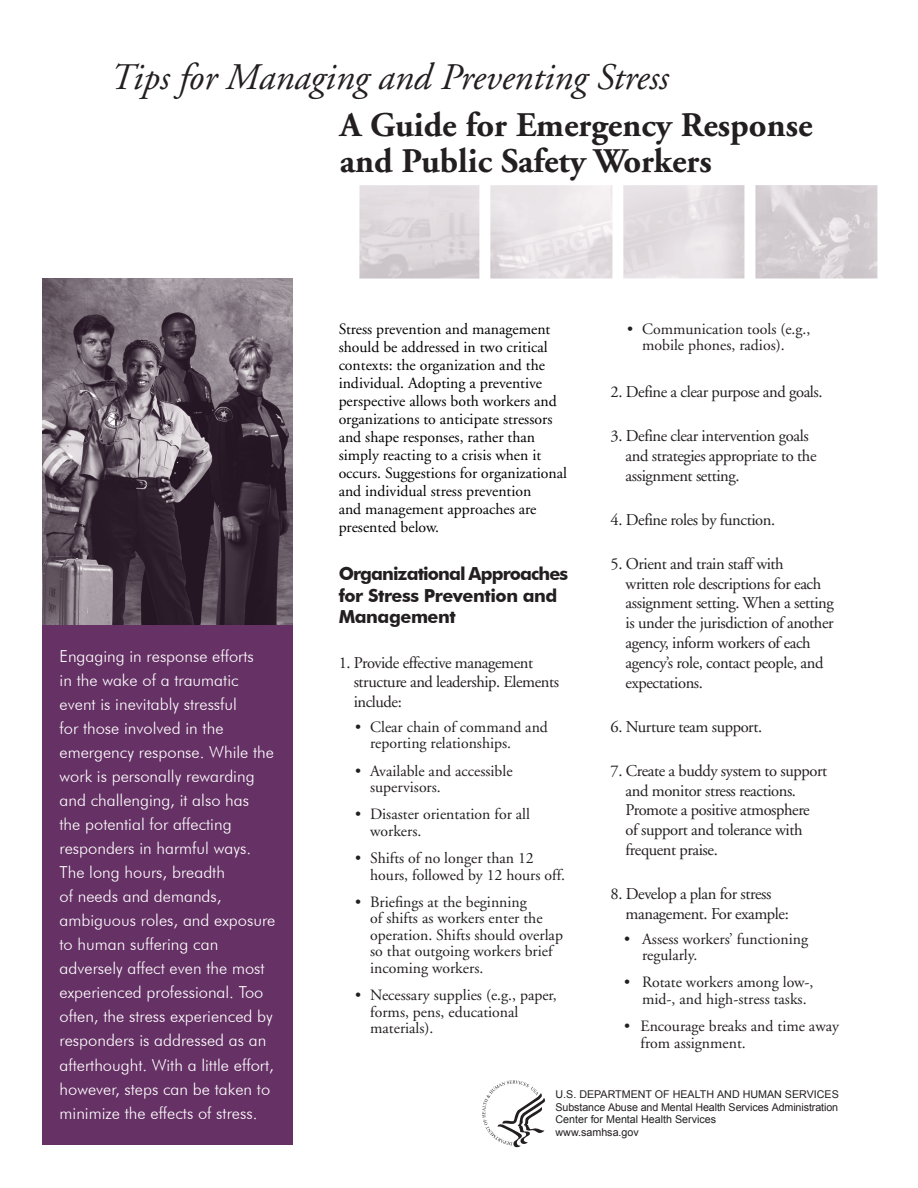
<style>
.page{position:relative;width:918px;height:1188px;background:#fff}
.page>*{position:absolute;margin:0;border:0;box-sizing:border-box;transform-origin:0 0}
.t1{font:italic 37.5px "Adobe Garamond";color:#231f20}
.t2{font:700 34.5px/36px "Adobe Garamond";color:#231f20}
.t3{font:700 18px/21.6px "Futura BT";letter-spacing:-.025em;color:#231f20}
.t4{font:16.5px/19.8px "Adobe Garamond";letter-spacing:-.025em;color:#231f20}
.t5{font:300 16.5px/24px "Futura BT";color:#fff}
.t6{font:15.75px/16.5px "Adobe Garamond";color:#231f20}
.t7{font:15.75px/18px "Adobe Garamond";color:#000}
.t8{font:10.65px/12.9px "Arial";color:#231f20}
</style>
<div class="page">
<div style="left:42px;top:278px;width:250px;height:867px;background:#663165"></div>
<img style="left:42px;top:278px;width:250px;height:346px">
<svg style="left:482px;top:1080px;width:63px;height:67px"></svg>
<img style="left:360px;top:186px;width:518px;height:92px">
<p class="t1" style="left:110px;top:57px;width:560px">Tips for Managing and Preventing Stress</p>
<p class="t5" style="left:60px;top:644px;width:217px">Engaging in response efforts<br>in the wake of a traumatic event is inevitably stressful<br>for those involved in the emergency response. While the work is personally rewarding and challenging, it also has<br>the potential for affecting responders in harmful ways.<br>The long hours, breadth<br>of needs and demands, ambiguous roles, and exposure to human suffering can adversely affect even the most experienced professional. Too often, the stress experienced by responders is addressed as an afterthought. With a little effort, however, steps can be taken to minimize the effects of stress.</p>
<p class="t2" style="left:340px;top:108px;width:474px">A Guide for Emergency Response and Public Safety Workers</p>
<p class="t7" style="left:339px;top:320px;width:230px">Stress prevention and management should be addressed in two critical contexts: the organization and the individual. Adopting a preventive perspective allows both workers and organizations to anticipate stressors and shape responses, rather than simply reacting to a crisis when it occurs. Suggestions for organizational and individual stress prevention<br>and management approaches are presented below.</p>
<p class="t3" style="left:339px;top:563px;width:231px">Organizational Approaches for Stress Prevention and<br>Management</p>
<p class="t4" style="left:354px;top:653px;width:207px;text-indent:-15px">1. Provide effective management structure and leadership. Elements include:</p>
<p class="t6" style="left:370px;top:719px;width:179px">Clear chain of command and reporting relationships.</p>
<p class="t6" style="left:370px;top:763px;width:144px">Available and accessible supervisors.</p>
<p class="t6" style="left:370px;top:807px;width:161px">Disaster orientation for all workers.</p>
<p class="t6" style="left:370px;top:850px;width:196px">Shifts of no longer than 12 hours, followed by 12 hours off.</p>
<p class="t6" style="left:370px;top:894px;width:194px">Briefings at the beginning<br>of shifts as workers enter the operation. Shifts should overlap so that outgoing workers brief incoming workers.</p>
<p class="t6" style="left:370px;top:987px;width:188px">Necessary supplies (e.g., paper, forms, pens, educational materials).</p>
<p class="t6" style="left:355px;top:719px;width:8px">•</p>
<p class="t6" style="left:355px;top:763px;width:8px">•</p>
<p class="t6" style="left:355px;top:807px;width:8px">•</p>
<p class="t6" style="left:355px;top:850px;width:8px">•</p>
<p class="t6" style="left:355px;top:894px;width:8px">•</p>
<p class="t6" style="left:355px;top:987px;width:8px">•</p>
<p class="t6" style="left:642px;top:321px;width:170px">Communication tools (e.g., mobile phones, radios).</p>
<p class="t4" style="left:611px;top:382px;width:214px">2. Define a clear purpose and goals.</p>
<p class="t4" style="left:626px;top:426px;width:192px;text-indent:-15px">3. Define clear intervention goals and strategies appropriate to the assignment setting.</p>
<p class="t4" style="left:611px;top:510px;width:166px">4. Define roles by function.</p>
<p class="t4" style="left:626px;top:554px;width:210px;text-indent:-15px">5. Orient and train staff with<br>written role descriptions for each assignment setting. When a setting is under the jurisdiction of another agency, inform workers of each agency’s role, contact people, and expectations.</p>
<p class="t4" style="left:611px;top:717px;width:153px">6. Nurture team support.</p>
<p class="t4" style="left:626px;top:761px;width:203px;text-indent:-15px">7. Create a buddy system to support and monitor stress reactions.<br>Promote a positive atmosphere<br>of support and tolerance with frequent praise.</p>
<p class="t4" style="left:626px;top:884px;width:165px;text-indent:-15px">8. Develop a plan for stress management. For example:</p>
<p class="t6" style="left:642px;top:931px;width:168px">Assess workers’ functioning regularly.</p>
<p class="t6" style="left:642px;top:975px;width:173px">Rotate workers among low-, mid-, and high-stress tasks.</p>
<p class="t6" style="left:641px;top:1018px;width:200px">Encourage breaks and time away from assignment.</p>
<p class="t6" style="left:627px;top:321px;width:8px">•</p>
<p class="t6" style="left:624px;top:931px;width:8px">•</p>
<p class="t6" style="left:624px;top:975px;width:8px">•</p>
<p class="t6" style="left:624px;top:1018px;width:8px">•</p>
<p class="t8" style="left:556px;top:1088px;width:285px">U.S. DEPARTMENT OF HEALTH AND HUMAN SERVICES Substance Abuse and Mental Health Services Administration Center for Mental Health Services<br>www.samhsa.gov</p>
</div>
